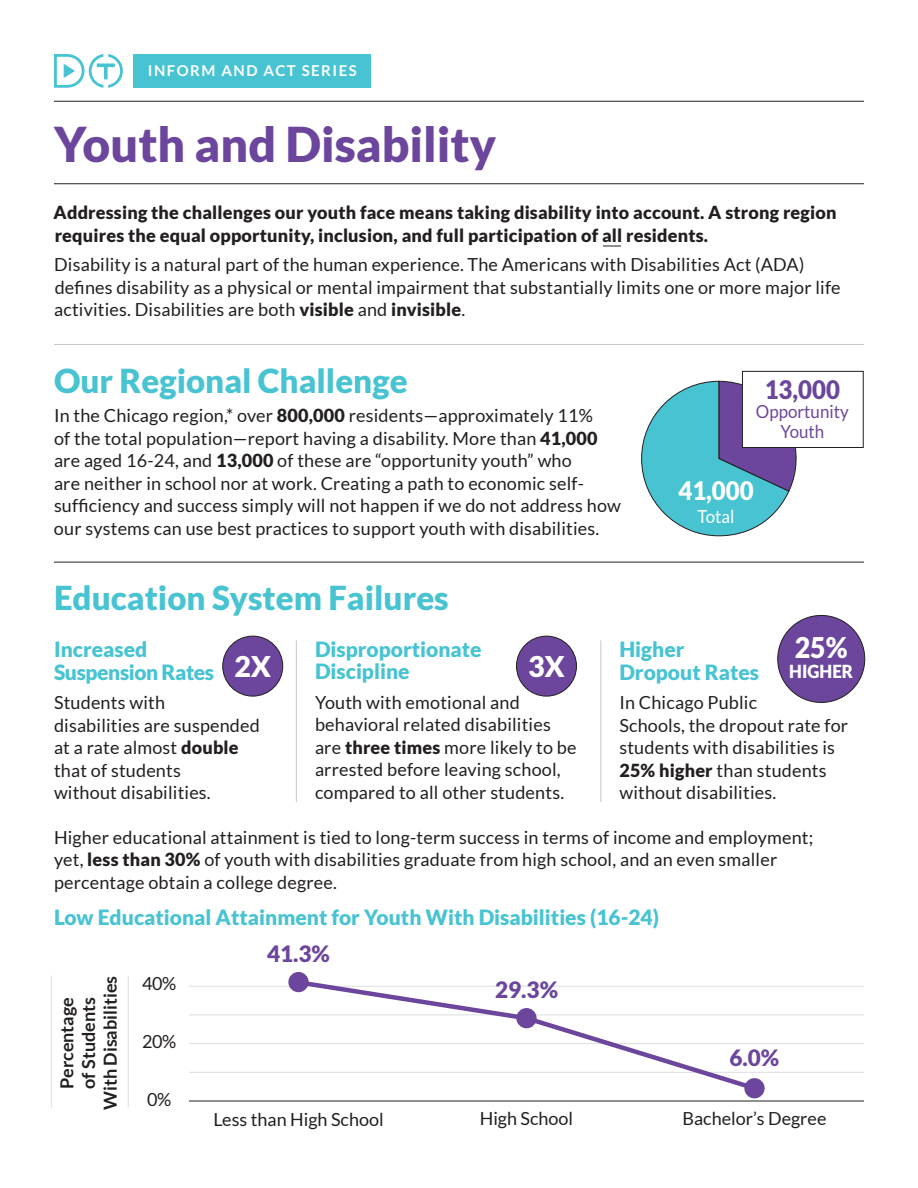
<style>
.page{position:relative;width:918px;height:1188px;background:#fff}
.page>*{position:absolute;margin:0;border:0;box-sizing:border-box;transform-origin:0 0}
.t1{font:900 48px "Lato";color:#6b469c}
.t2{font:900 33px "Lato";color:#47c3d2}
.t3{font:900 28.5px "Lato";color:#fff}
.t4{font:900 28.5px "Lato";color:#fff;scale:.94 1}
.t5{font:900 25.5px "Lato";color:#fff;scale:.94 1}
.t6{font:900 25.5px "Lato";color:#6b469c;scale:.94 1}
.t7{font:900 22.5px "Lato";color:#6b469c}
.t8{font:900 21px/22.5px "Lato";color:#47c3d2}
.t9{font:900 21px/22.5px "Lato";letter-spacing:-.02em;color:#47c3d2}
.t10{font:18px/22.5px "Lato";letter-spacing:.01em;color:#231f20}
.t11{font:900 18px/22.5px "Lato";letter-spacing:.01em;color:#231f20}
.t12{font:700 18px/21.6px "Lato";color:#231f20;text-align:center}
.t13{font:18px/19.5px "Lato";color:#6b469c;text-align:center;scale:.94 1}
.t14{font:900 18px "Lato";color:#fff;scale:.94 1}
.t15{font:18px "Lato";color:#fff;scale:.94 1}
.t16{font:700 15px "Lato";letter-spacing:.1em;color:#fff}
.s1{font-weight:900}
</style>
<div class="page">
<svg style="left:603px;top:246px;width:18px;height:1px"></svg>
<hr style="left:51px;top:976px;width:1px;height:132px;background:#dcdddf">
<hr style="left:128px;top:976px;width:1px;height:132px;background:#dcdddf">
<hr style="left:600px;top:640px;width:1px;height:162px;background:#c7c8ca">
<hr style="left:296px;top:640px;width:1px;height:162px;background:#c7c8ca">
<hr style="left:54px;top:562px;width:810px;height:1px;background:#231f20">
<hr style="left:54px;top:344px;width:810px;height:1px;background:#c7c8ca">
<hr style="left:54px;top:183px;width:810px;height:1px;background:#231f20">
<hr style="left:54px;top:101px;width:810px;height:1px;background:#231f20">
<hr style="left:189px;top:1101px;width:675px;height:1px;background:#231f20">
<svg style="left:54px;top:54px;width:69px;height:34px"></svg>
<div style="left:134px;top:54px;width:237px;height:34px;background:#47c3d2"></div>
<svg style="left:641px;top:381px;width:156px;height:156px"></svg>
<div style="left:742px;top:371px;width:121px;height:77px;background:#fff"></div>
<div style="left:742px;top:371px;width:122px;height:77px;border:1px solid #231f20"></div>
<div style="left:223px;top:636px;width:60px;height:60px;background:#6b469c;border-radius:50%"></div>
<div style="left:222px;top:636px;width:61px;height:60px;border:1px solid #231f20;border-radius:50%"></div>
<div style="left:516px;top:636px;width:60px;height:60px;background:#6b469c;border-radius:50%"></div>
<div style="left:516px;top:636px;width:61px;height:60px;border:1px solid #231f20;border-radius:50%"></div>
<div style="left:778px;top:615px;width:87px;height:87px;background:#6b469c;border-radius:50%"></div>
<hr style="left:189px;top:1072px;width:675px;height:1px;background:#dcdddf">
<hr style="left:189px;top:1043px;width:675px;height:1px;background:#dcdddf">
<hr style="left:189px;top:1015px;width:675px;height:1px;background:#dcdddf">
<hr style="left:189px;top:986px;width:675px;height:1px;background:#dcdddf">
<div style="left:288px;top:972px;width:21px;height:20px;background:#6b469c;border-radius:50%"></div>
<div style="left:744px;top:1078px;width:21px;height:20px;background:#6b469c;border-radius:50%"></div>
<svg style="left:293px;top:977px;width:467px;height:117px"></svg>
<p class="t16" style="left:148px;top:62px;width:211px">INFORM AND ACT SERIES</p>
<h1 class="t1" style="left:54px;top:117px;width:444px">Youth and Disability</h1>
<p class="t11" style="left:54px;top:201px;width:784px">Addressing the challenges our youth face means taking disability into account. A strong region requires the equal opportunity, inclusion, and full participation of all residents.</p>
<p class="t10" style="left:54px;top:253px;width:752px">Disability is a natural part of the human experience. The Americans with Disabilities Act (ADA)</p>
<p class="t10" style="left:55px;top:276px;width:787px">defines disability as a physical or mental impairment that substantially limits one or more major life</p>
<p class="t10" style="left:54px;top:298px;width:413px">activities. Disabilities are both <span class="s1">visible</span> and <span class="s1">invisible</span>.</p>
<h2 class="t2" style="left:54px;top:361px;width:355px">Our Regional Challenge</h2>
<p class="t10" style="left:54px;top:404px;width:569px">In the Chicago region,* over <span class="s1">800,000</span> residents—approximately 11%<br>of the total population—report having a disability. More than <span class="s1">41,000 </span>are aged 16-24, and <span class="s1">13,000</span> of these are “opportunity youth” who<br>are neither in school nor at work. Creating a path to economic self&shy;sufficiency and success simply will not happen if we do not address how our systems can use best practices to support youth with disabilities.</p>
<p class="t6" style="left:765px;top:375px;width:81px">13,000</p>
<p class="t13" style="left:756px;top:402px;width:100px">Opportunity<br>Youth</p>
<p class="t5" style="left:678px;top:476px;width:81px">41,000</p>
<p class="t15" style="left:698px;top:506px;width:41px">Total</p>
<h2 class="t2" style="left:54px;top:578px;width:396px">Education System Failures</h2>
<h3 class="t9" style="left:54px;top:638px;width:162px">Increased<br>Suspension Rates</h3>
<p class="t10" style="left:54px;top:691px;width:207px">Students with<br>disabilities are suspended at a rate almost <span class="s1">double </span>that of students<br>without disabilities.</p>
<h3 class="t8" style="left:315px;top:637px;width:168px">Disproportionate<br>Discipline</h3>
<p class="t10" style="left:315px;top:691px;width:263px">Youth with emotional and behavioral related disabilities are <span class="s1">three times</span> more likely to be arrested before leaving school, compared to all other students.</p>
<p class="t3" style="left:234px;top:650px;width:38px">2X</p>
<p class="t3" style="left:528px;top:650px;width:38px">3X</p>
<p class="t4" style="left:795px;top:631px;width:58px">25%</p>
<p class="t14" style="left:789px;top:660px;width:69px">HIGHER</p>
<h3 class="t8" style="left:619px;top:638px;width:141px">Higher<br>Dropout Rates</h3>
<p class="t10" style="left:619px;top:691px;width:230px">In Chicago Public<br>Schools, the dropout rate for students with disabilities is<br><span class="s1">25% higher</span> than students without disabilities.</p>
<p class="t10" style="left:54px;top:826px;width:761px">Higher educational attainment is tied to long-term success in terms of income and employment; yet, <span class="s1">less than 30%</span> of youth with disabilities graduate from high school, and an even smaller percentage obtain a college degree.</p>
<h3 class="t8" style="left:54px;top:906px;width:607px">Low Educational Attainment for Youth With Disabilities (16-24)</h3>
<p class="t7" style="left:267px;top:941px;width:64px">41.3%</p>
<p class="t10" style="left:142px;top:972px;width:36px">40%</p>
<p class="t7" style="left:495px;top:977px;width:64px">29.3%</p>
<p class="t10" style="left:142px;top:1030px;width:36px">20%</p>
<p class="t7" style="left:730px;top:1045px;width:51px">6.0%</p>
<p class="t10" style="left:147px;top:1088px;width:26px">0%</p>
<p class="t12" style="left:56px;top:1110px;width:136px;rotate:-90deg">Percentage<br>of Students<br>With Disabilities</p>
<p class="t10" style="left:213px;top:1108px;width:172px">Less than High School</p>
<p class="t10" style="left:480px;top:1108px;width:95px">High School</p>
<p class="t10" style="left:683px;top:1108px;width:145px">Bachelor’s Degree</p>
</div>
